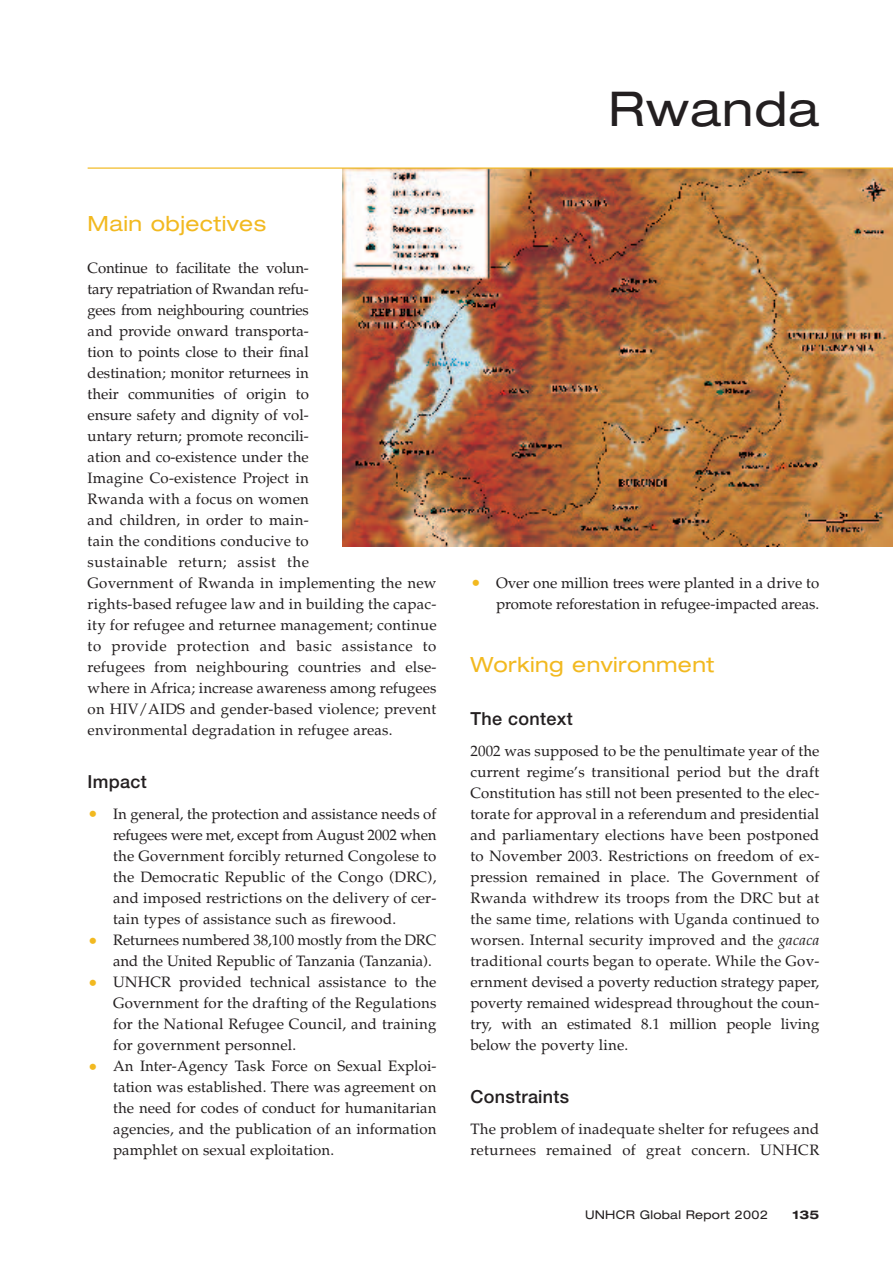
<style>
.page{position:relative;width:893px;height:1262px;background:#fff}
.page>*{position:absolute;margin:0;border:0;box-sizing:border-box;transform-origin:0 0}
.t1{font:expanded 48px "Helvetica Neue";letter-spacing:.02em;color:#231f20}
.t2{font:expanded 21px "Helvetica Neue";letter-spacing:.02em;color:#f2b920}
.t3{font:500 18px "Helvetica Neue";letter-spacing:.015em;color:#231f20}
.t4{font:15px/21px "Palatino";letter-spacing:.015em;color:#231f20;text-align:justify}
.t5{font:15px/21px "Palatino";letter-spacing:-.005em;color:#231f20}
.t6{font:expanded 12px "Helvetica Neue";letter-spacing:.02em;color:#231f20}
.t7{font:700 expanded 12px "Helvetica Neue";color:#231f20}
.s1{font-size:18px;color:#f2b920}
.s2{font-style:italic}
</style>
<div class="page">
<img style="left:343px;top:169px;width:549px;height:377px">
<hr style="left:88px;top:167px;width:804px;height:2px;background:#f2b920">
<h1 class="t1" style="left:608px;top:91px;width:212px">Rwanda</h1>
<h2 class="t2" style="left:88px;top:216px;width:180px">Main objectives</h2>
<p class="t4" style="left:88px;top:259px;width:350px;text-align:left">Continue to facilitate the volun-<br>tary repatriation of Rwandan refu-<br>gees from neighbouring countries<br>and provide onward transporta-<br>tion to points close to their final<br>destination; monitor returnees in<br>their communities of origin to<br>ensure safety and dignity of vol-<br>untary return; promote reconcili-<br>ation and co-existence under the<br>Imagine Co-existence Project in<br>Rwanda with a focus on women<br>and children, in order to main-<br>tain the conditions conducive to<br>sustainable return; assist the<br>Government of Rwanda in implementing the new rights-based refugee law and in building the capac&shy;ity for refugee and returnee management; continue to provide protection and basic assistance to refugees from neighbouring countries and else&shy;where in Africa; increase awareness among refugees on HIV/AIDS and gender-based violence; prevent environmental degradation in refugee areas.</p>
<p class="t3" style="left:88px;top:775px;width:61px">Impact</p>
<p class="t4" style="left:113px;top:805px;width:325px;text-indent:-26px"><span class="s1">•</span> In general, the protection and assistance needs of refugees were met, except from August 2002 when the Government forcibly returned Congolese to the Democratic Republic of the Congo (DRC), and imposed restrictions on the delivery of cer&shy;tain types of assistance such as firewood.</p>
<p class="t5" style="left:113px;top:931px;width:325px;text-indent:-26px"><span class="s1">•</span> Returnees numbered 38,100 mostly from the DRC and the United Republic of Tanzania (Tanzania).</p>
<p class="t4" style="left:113px;top:973px;width:325px;text-indent:-26px"><span class="s1">•</span> UNHCR provided technical assistance to the Government for the drafting of the Regulations for the National Refugee Council, and training for government personnel.</p>
<p class="t4" style="left:113px;top:1057px;width:325px;text-indent:-26px"><span class="s1">•</span> An Inter-Agency Task Force on Sexual Exploi&shy;tation was established. There was agreement on the need for codes of conduct for humanitarian agencies, and the publication of an information pamphlet on sexual exploitation.</p>
<p class="t4" style="left:470px;top:574px;width:350px;text-align:right"><span class="s1">•</span> Over one million trees were planted in a drive to promote reforestation in refugee-impacted areas.</p>
<h2 class="t2" style="left:470px;top:657px;width:245px">Working environment</h2>
<p class="t3" style="left:470px;top:712px;width:104px">The context</p>
<p class="t4" style="left:470px;top:742px;width:350px">2002 was supposed to be the penultimate year of the current regime’s transitional period but the draft Constitution has still not been presented to the elec&shy;torate for approval in a referendum and presidential and parliamentary elections have been postponed to November 2003. Restrictions on freedom of ex&shy;pression remained in place. The Government of Rwanda withdrew its troops from the DRC but at the same time, relations with Uganda continued to worsen. Internal security improved and the <span class="s2">gacaca </span>traditional courts began to operate. While the Gov&shy;ernment devised a poverty reduction strategy paper, poverty remained widespread throughout the coun&shy;try, with an estimated 8.1 million people living below the poverty line.</p>
<p class="t3" style="left:470px;top:1090px;width:100px">Constraints</p>
<p class="t4" style="left:470px;top:1120px;width:350px">The problem of inadequate shelter for refugees and returnees remained of great concern. UNHCR</p>
<p class="t6" style="left:585px;top:1209px;width:185px">UNHCR Global Report 2002</p>
<p class="t7" style="left:792px;top:1209px;width:28px">135</p>
</div>
